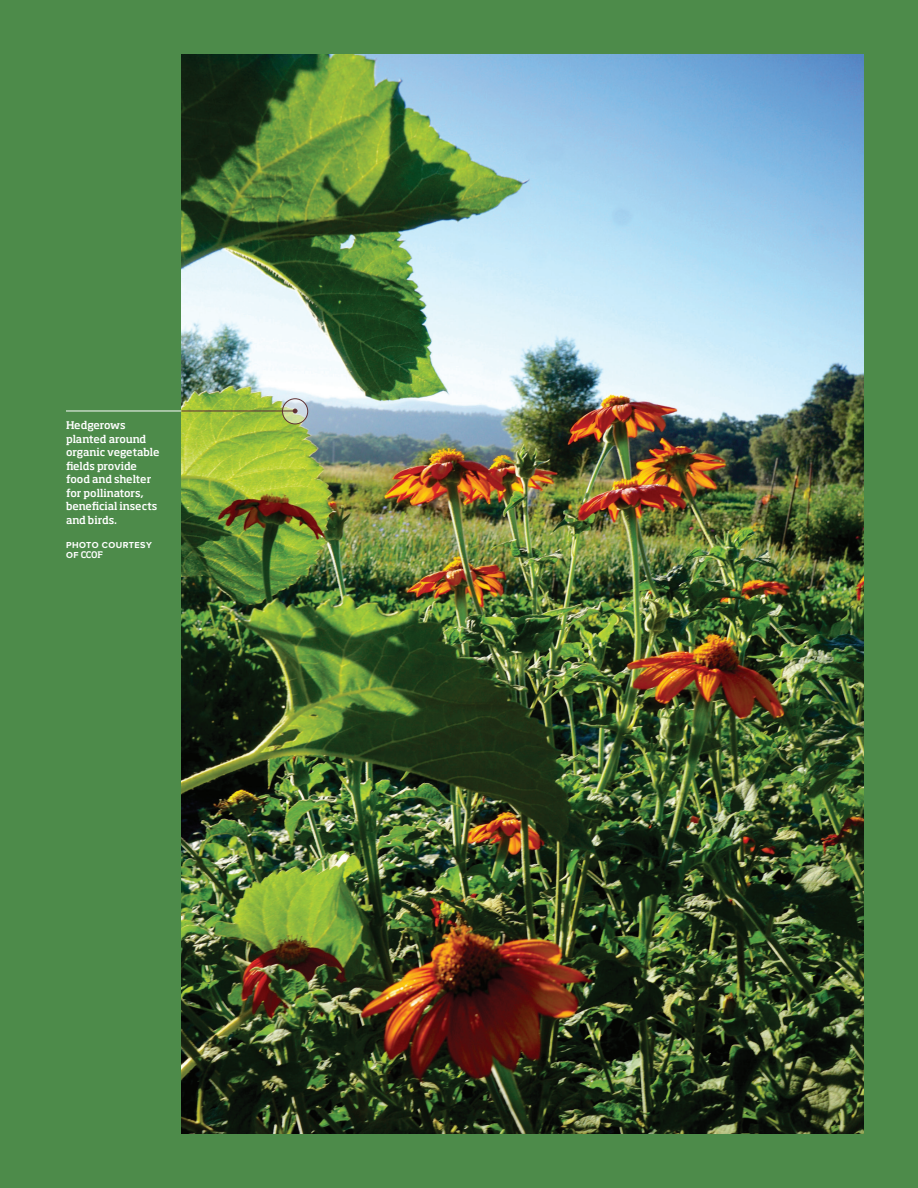
<style>
.page{position:relative;width:918px;height:1188px;background:#4d8b4a}
.page>*{position:absolute;margin:0;border:0;box-sizing:border-box;transform-origin:0 0}
.t1{font:500 10.5px/13.5px "Soho Std";letter-spacing:-.01em;color:#fff}
.t2{font:700 9px "Proxima Nova";letter-spacing:.05em;color:#fff}
.t3{font:500 9px "Soho Std";color:#fff}
.s1{font-family:"Proxima Nova";font-weight:700}
</style>
<div class="page">
<img style="left:181px;top:54px;width:683px;height:1080px">
<svg style="left:283px;top:399px;width:25px;height:25px"></svg>
<div style="left:282px;top:398px;width:26px;height:26px;border:1px solid #5f3033;border-radius:50%"></div>
<svg style="left:293px;top:409px;width:5px;height:4px"></svg>
<hr style="left:181px;top:411px;width:114px;height:1px;background:#5f3033">
<hr style="left:66px;top:411px;width:115px;height:1px;background:#fff">
<p class="t1" style="left:66px;top:418px;width:95px">Hedgerows planted around organic vegetable fields provide food and shelter for pollinators, beneficial insects and birds.</p>
<p class="t2" style="left:66px;top:538px;width:87px">PHOTO COURTESY</p>
<p class="t3" style="left:66px;top:549px;width:38px"><span class="s1">OF</span> CCOF</p>
</div>
